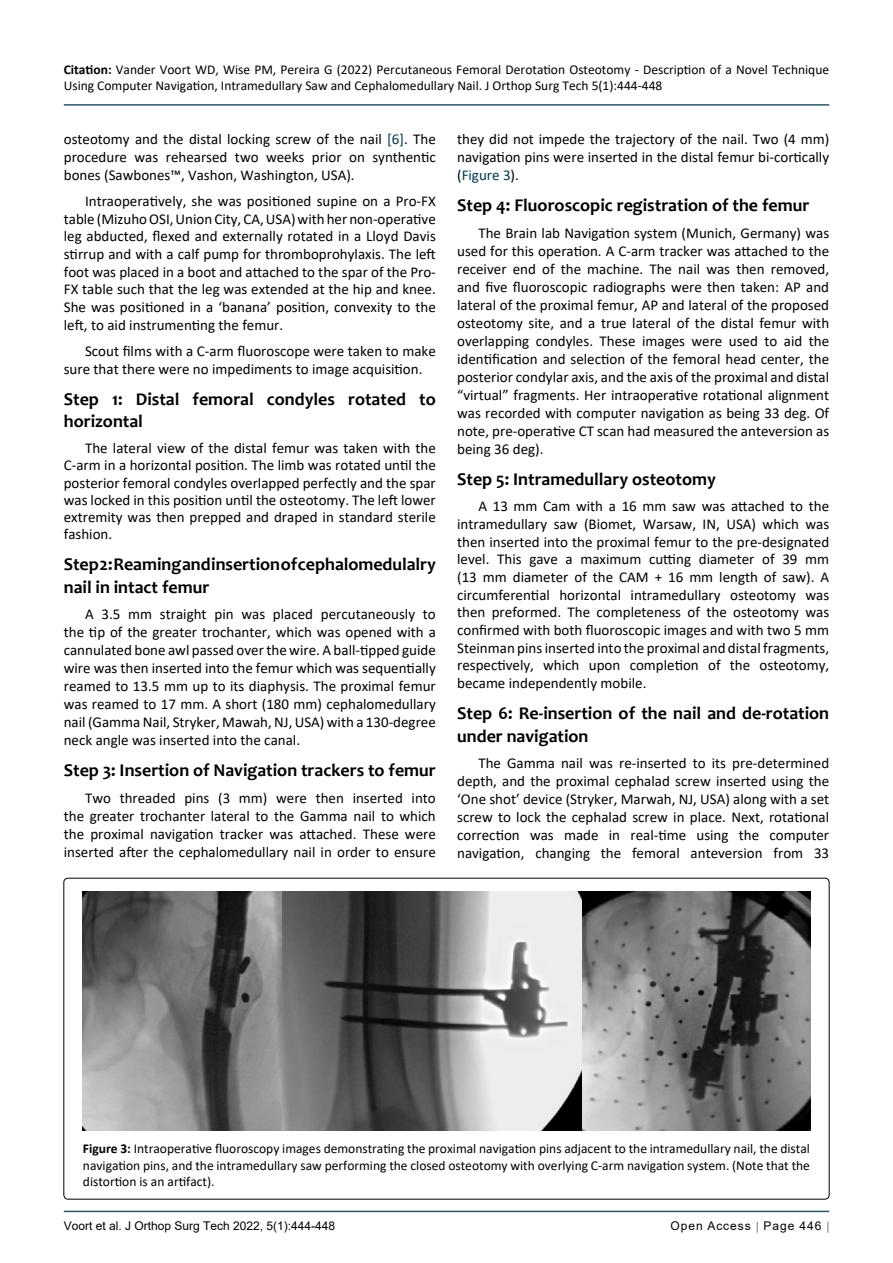
<style>
.page{position:relative;width:893px;height:1263px;background:#fff}
.page>*{position:absolute;margin:0;border:0;box-sizing:border-box;transform-origin:0 0}
.t1{font:700 18px/22.5px "Candara";color:#000}
.t2{font:15px/18px "Calibri";color:#000;text-align:justify}
.t3{font:13.5px/16.2px "Calibri";color:#000}
.t4{font:12px "Arial";color:#000}
.t5{font:12px "Arial";letter-spacing:.08em;color:#000}
.s1{font-weight:700}
.s2{color:#073950}
</style>
<div class="page">
<hr style="left:64px;top:1211px;width:765px;height:1px;background:#073950">
<hr style="left:64px;top:104px;width:765px;height:2px;background:#073950">
<img style="left:83px;top:891px;width:727px;height:239px">
<p class="t3" style="left:64px;top:61px;width:767px"><span class="s1">Citation:</span> Vander Voort WD, Wise PM, Pereira G (2022) Percutaneous Femoral Derotation Osteotomy - Description of a Novel Technique<br>Using Computer Navigation, Intramedullary Saw and Cephalomedullary Nail. J Orthop Surg Tech 5(1):444-448</p>
<p class="t2" style="left:64px;top:130px;width:374px">osteotomy and the distal locking screw of the nail <span class="s2">[6]</span>. The procedure was rehearsed two weeks prior on synthentic bones (Sawbones™, Vashon, Washington, USA).</p>
<p class="t2" style="left:64px;top:192px;width:374px;text-indent:21px">Intraoperatively, she was positioned supine on a Pro-FX table (Mizuho OSI, Union City, CA, USA) with her non-operative leg abducted, flexed and externally rotated in a Lloyd Davis stirrup and with a calf pump for thromboprohylaxis. The left foot was placed in a boot and attached to the spar of the Pro-FX table such that the leg was extended at the hip and knee.<br>She was positioned in a ‘banana’ position, convexity to the left, to aid instrumenting the femur.</p>
<p class="t2" style="left:64px;top:342px;width:374px;text-indent:21px">Scout films with a C-arm fluoroscope were taken to make sure that there were no impediments to image acquisition.</p>
<p class="t1" style="left:64px;top:387px;width:374px">Step 1: Distal femoral condyles rotated to horizontal</p>
<p class="t2" style="left:64px;top:439px;width:374px;line-height:17.2px;text-indent:21px">The lateral view of the distal femur was taken with the C-arm in a horizontal position. The limb was rotated until the posterior femoral condyles overlapped perfectly and the spar was locked in this position until the osteotomy. The left lower extremity was then prepped and draped in standard sterile fashion.</p>
<p class="t1" style="left:64px;top:553px;width:374px">Step 2: Reaming and insertion of cephalomedulalry nail in intact femur</p>
<p class="t2" style="left:64px;top:605px;width:374px;text-indent:21px">A 3.5 mm straight pin was placed percutaneously to the tip of the greater trochanter, which was opened with a cannulated bone awl passed over the wire. A ball-tipped guide wire was then inserted into the femur which was sequentially reamed to 13.5 mm up to its diaphysis. The proximal femur was reamed to 17 mm. A short (180 mm) cephalomedullary nail (Gamma Nail, Stryker, Mawah, NJ, USA) with a 130-degree neck angle was inserted into the canal.</p>
<p class="t1" style="left:64px;top:759px;width:374px">Step 3: Insertion of Navigation trackers to femur</p>
<p class="t2" style="left:64px;top:788px;width:374px;text-indent:21px">Two threaded pins (3 mm) were then inserted into the greater trochanter lateral to the Gamma nail to which the proximal navigation tracker was attached. These were inserted after the cephalomedullary nail in order to ensure</p>
<p class="t2" style="left:457px;top:130px;width:374px">they did not impede the trajectory of the nail. Two (4 mm) navigation pins were inserted in the distal femur bi-cortically (<span class="s2">Figure 3</span>).</p>
<p class="t1" style="left:457px;top:194px;width:354px">Step 4: Fluoroscopic registration of the femur</p>
<p class="t2" style="left:457px;top:223px;width:374px;text-indent:21px">The Brain lab Navigation system (Munich, Germany) was used for this operation. A C-arm tracker was attached to the receiver end of the machine. The nail was then removed, and five fluoroscopic radiographs were then taken: AP and lateral of the proximal femur, AP and lateral of the proposed osteotomy site, and a true lateral of the distal femur with overlapping condyles. These images were used to aid the identification and selection of the femoral head center, the posterior condylar axis, and the axis of the proximal and distal “virtual” fragments. Her intraoperative rotational alignment was recorded with computer navigation as being 33 deg. Of note, pre-operative CT scan had measured the anteversion as being 36 deg).</p>
<p class="t1" style="left:457px;top:468px;width:260px">Step 5: Intramedullary osteotomy</p>
<p class="t2" style="left:457px;top:497px;width:374px;text-indent:21px">A 13 mm Cam with a 16 mm saw was attached to the intramedullary saw (Biomet, Warsaw, IN, USA) which was then inserted into the proximal femur to the pre-designated level. This gave a maximum cutting diameter of 39 mm (13 mm diameter of the CAM + 16 mm length of saw). A circumferential horizontal intramedullary osteotomy was then preformed. The completeness of the osteotomy was confirmed with both fluoroscopic images and with two 5 mm Steinman pins inserted into the proximal and distal fragments, respectively, which upon completion of the osteotomy, became independently mobile.</p>
<p class="t1" style="left:457px;top:702px;width:374px">Step 6: Re-insertion of the nail and de-rotation under navigation</p>
<p class="t2" style="left:457px;top:754px;width:374px;text-indent:21px">The Gamma nail was re-inserted to its pre-determined depth, and the proximal cephalad screw inserted using the ‘One shot’ device (Stryker, Marwah, NJ, USA) along with a set screw to lock the cephalad screw in place. Next, rotational correction was made in real-time using the computer navigation, changing the femoral anteversion from 33</p>
<p class="t3" style="left:83px;top:1140px;width:729px;text-align:justify"><span class="s1">Figure 3:</span> Intraoperative fluoroscopy images demonstrating the proximal navigation pins adjacent to the intramedullary nail, the distal navigation pins, and the intramedullary saw performing the closed osteotomy with overlying C-arm navigation system. (Note that the distortion is an artifact).</p>
<p class="t4" style="left:64px;top:1217px;width:273px">Voort et al. J Orthop Surg Tech 2022, 5(1):444-448</p>
<p class="t5" style="left:670px;top:1217px;width:152px">Open Access Page 446</p>
</div>
